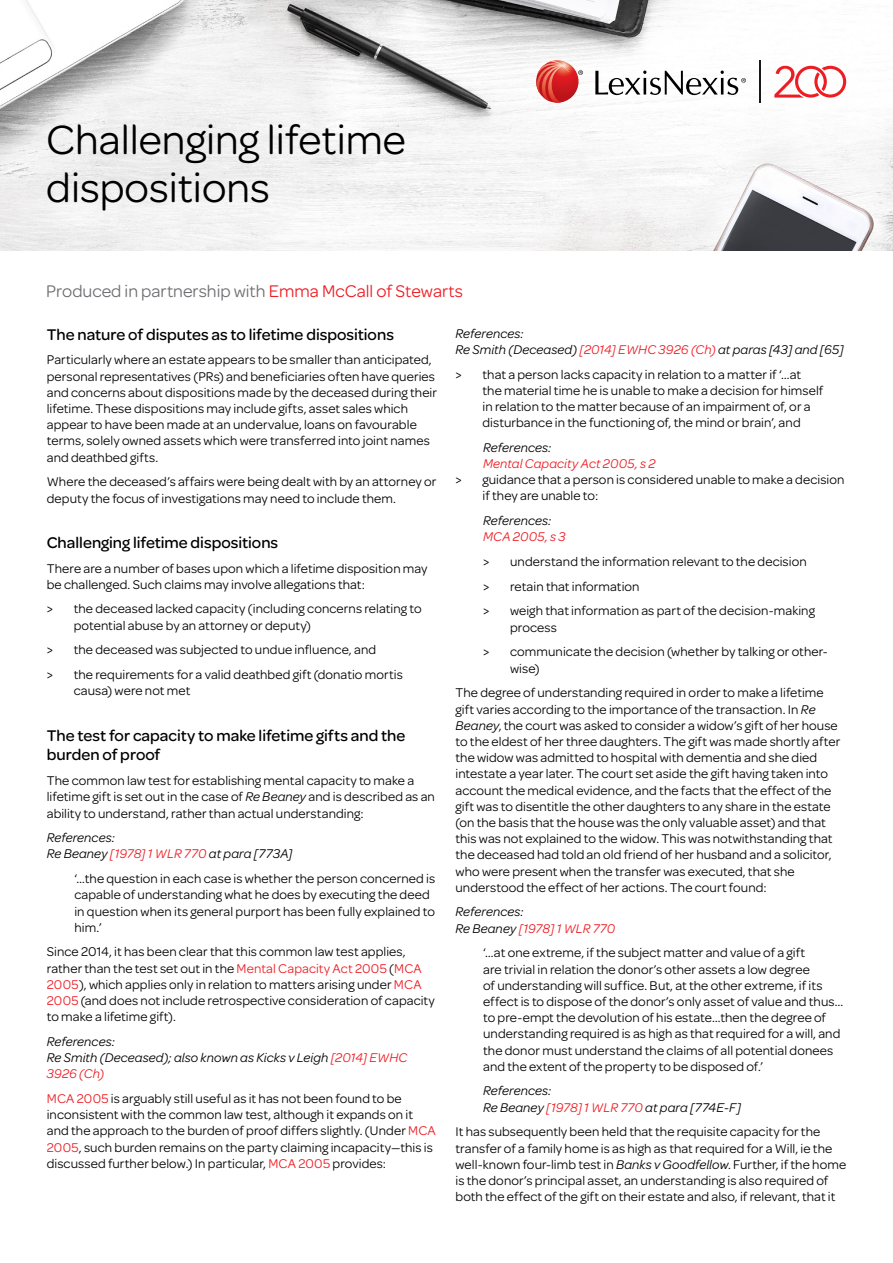
<style>
.page{position:relative;width:893px;height:1263px;background:#fff}
.page>*{position:absolute;margin:0;border:0;box-sizing:border-box;transform-origin:0 0}
.t1{font:43.5px/48px "Omnes";color:#000}
.t2{font:18px "Omnes";color:#6d6e71}
.t3{font:500 16.5px/19.8px "Omnes";color:#000}
.t4{font:13.5px/16.2px "Omnes";letter-spacing:.005em;color:#000}
.t5{font:italic 13.5px/16.2px "Omnes";letter-spacing:.01em;color:#000}
.t6{font:italic 13.5px "Omnes";letter-spacing:.01em;color:#ed1d24}
.s1{color:#ed1d24}
.s2{font-style:italic}
</style>
<div class="page">
<img style="left:0;top:0;width:893px;height:251px">
<hr style="left:760px;top:60px;width:1px;height:43px;background:#19181d">
<svg style="left:578px;top:70px;width:5px;height:5px"></svg>
<svg style="left:595px;top:71px;width:151px;height:24px"></svg>
<img style="left:536px;top:60px;width:42px;height:43px;border-radius:21px">
<img style="left:536px;top:61px;width:35px;height:42px">
<svg style="left:774px;top:66px;width:72px;height:32px"></svg>
<h1 class="t1" style="left:46px;top:113px;width:361px">Challenging lifetime dispositions</h1>
<h2 class="t2" style="left:46px;top:278px;width:418px">Produced in partnership with <span class="s1">Emma McCall of Stewarts</span></h2>
<p class="t3" style="left:47px;top:323px;width:349px">The nature of disputes as to lifetime dispositions</p>
<p class="t4" style="left:47px;top:351px;width:392px">Particularly where an estate appears to be smaller than anticipated, personal representatives (PRs) and beneficiaries often have queries and concerns about dispositions made by the deceased during their lifetime. These dispositions may include gifts, asset sales which appear to have been made at an undervalue, loans on favourable terms, solely owned assets which were transferred into joint names and deathbed gifts.</p>
<p class="t4" style="left:47px;top:473px;width:391px">Where the deceased’s affairs were being dealt with by an attorney or deputy the focus of investigations may need to include them.</p>
<p class="t3" style="left:47px;top:531px;width:233px">Challenging lifetime dispositions</p>
<p class="t4" style="left:47px;top:559px;width:382px">There are a number of bases upon which a lifetime disposition may be challenged. Such claims may involve allegations that:</p>
<p class="t4" style="left:74px;top:600px;width:349px;text-indent:-27px">&gt; the deceased lacked capacity (including concerns relating to potential abuse by an attorney or deputy)</p>
<p class="t4" style="left:47px;top:637px;width:358px;line-height:24.8px">&gt; the deceased was subjected to undue influence, and<br>&gt; the requirements for a valid deathbed gift (donatio mortis</p>
<p class="t4" style="left:74px;top:682px;width:118px">causa) were not met</p>
<p class="t3" style="left:47px;top:724px;width:360px">The test for capacity to make lifetime gifts and the burden of proof</p>
<p class="t4" style="left:47px;top:772px;width:390px">The common law test for establishing mental capacity to make a lifetime gift is set out in the case of <span class="s2">Re Beaney</span> and is described as an ability to understand, rather than actual understanding:</p>
<p class="t5" style="left:47px;top:829px;width:247px">References:<br>Re Beaney <span class="s1">[1978] 1 WLR 770</span> at para [773A]</p>
<p class="t4" style="left:74px;top:870px;width:362px">‘…the question in each case is whether the person concerned is capable of understanding what he does by executing the deed in question when its general purport has been fully explained to him.’</p>
<p class="t4" style="left:47px;top:943px;width:390px">Since 2014, it has been clear that this common law test applies, rather than the test set out in the <span class="s1">Mental Capacity Act 2005</span> (<span class="s1">MCA 2005</span>), which applies only in relation to matters arising under <span class="s1">MCA 2005</span> (and does not include retrospective consideration of capacity to make a lifetime gift).</p>
<p class="t5" style="left:47px;top:1033px;width:362px">References:<br>Re Smith (Deceased); also known as Kicks v Leigh <span class="s1">[2014] EWHC<br>3926 (Ch)</span></p>
<p class="t4" style="left:47px;top:1090px;width:391px"><span class="s1">MCA 2005</span> is arguably still useful as it has not been found to be inconsistent with the common law test, although it expands on it and the approach to the burden of proof differs slightly. (Under <span class="s1">MCA 2005</span>, such burden remains on the party claiming incapacity—this is discussed further below.) In particular, <span class="s1">MCA 2005</span> provides:</p>
<p class="t5" style="left:455px;top:324px;width:390px">References:<br>Re Smith (Deceased) <span class="s1">[2014] EWHC 3926 (Ch)</span> at paras [43] and [65]</p>
<p class="t4" style="left:482px;top:365px;width:342px;text-indent:-27px">&gt; that a person lacks capacity in relation to a matter if ‘…at the material time he is unable to make a decision for himself in relation to the matter because of an impairment of, or a disturbance in the functioning of, the mind or brain’, and</p>
<p class="t5" style="left:483px;top:439px;width:70px">References:</p>
<p class="t6" style="left:483px;top:455px;width:174px">Mental Capacity Act 2005, s 2</p>
<p class="t4" style="left:482px;top:471px;width:363px;text-indent:-27px">&gt; guidance that a person is considered unable to make a decision if they are unable to:</p>
<p class="t5" style="left:483px;top:512px;width:70px">References:</p>
<p class="t6" style="left:483px;top:528px;width:84px">MCA 2005, s 3</p>
<p class="t4" style="left:483px;top:548px;width:333px;line-height:24.8px">&gt; understand the information relevant to the decision &gt; retain that information<br>&gt; weigh that information as part of the decision-making</p>
<p class="t4" style="left:483px;top:614px;width:346px;line-height:24.8px;text-indent:27px">process<br>&gt; communicate the decision (whether by talking or other-</p>
<p class="t4" style="left:455px;top:655px;width:370px;line-height:24.8px;text-indent:55px">wise)<br>The degree of understanding required in order to make a lifetime</p>
<p class="t4" style="left:455px;top:700px;width:386px">gift varies according to the importance of the transaction. In <span class="s2">Re Beaney</span>, the court was asked to consider a widow’s gift of her house to the eldest of her three daughters. The gift was made shortly after the widow was admitted to hospital with dementia and she died intestate a year later. The court set aside the gift having taken into account the medical evidence, and the facts that the effect of the gift was to disentitle the other daughters to any share in the estate (on the basis that the house was the only valuable asset) and that this was not explained to the widow. This was notwithstanding that the deceased had told an old friend of her husband and a solicitor, who were present when the transfer was executed, that she understood the effect of her actions. The court found:</p>
<p class="t5" style="left:455px;top:903px;width:161px">References:<br>Re Beaney <span class="s1">[1978] 1 WLR 770</span></p>
<p class="t4" style="left:483px;top:944px;width:362px">‘…at one extreme, if the subject matter and value of a gift<br>are trivial in relation the donor’s other assets a low degree<br>of understanding will suffice. But, at the other extreme, if its effect is to dispose of the donor’s only asset of value and thus… to pre-empt the devolution of his estate…then the degree of understanding required is as high as that required for a will, and the donor must understand the claims of all potential donees and the extent of the property to be disposed of.’</p>
<p class="t5" style="left:483px;top:1082px;width:260px">References:<br>Re Beaney <span class="s1">[1978] 1 WLR 770</span> at para [774E-F]</p>
<p class="t4" style="left:455px;top:1123px;width:392px">It has subsequently been held that the requisite capacity for the transfer of a family home is as high as that required for a Will, ie the well-known four-limb test in <span class="s2">Banks v Goodfellow</span>. Further, if the home is the donor’s principal asset, an understanding is also required of both the effect of the gift on their estate and also, if relevant, that it</p>
</div>
